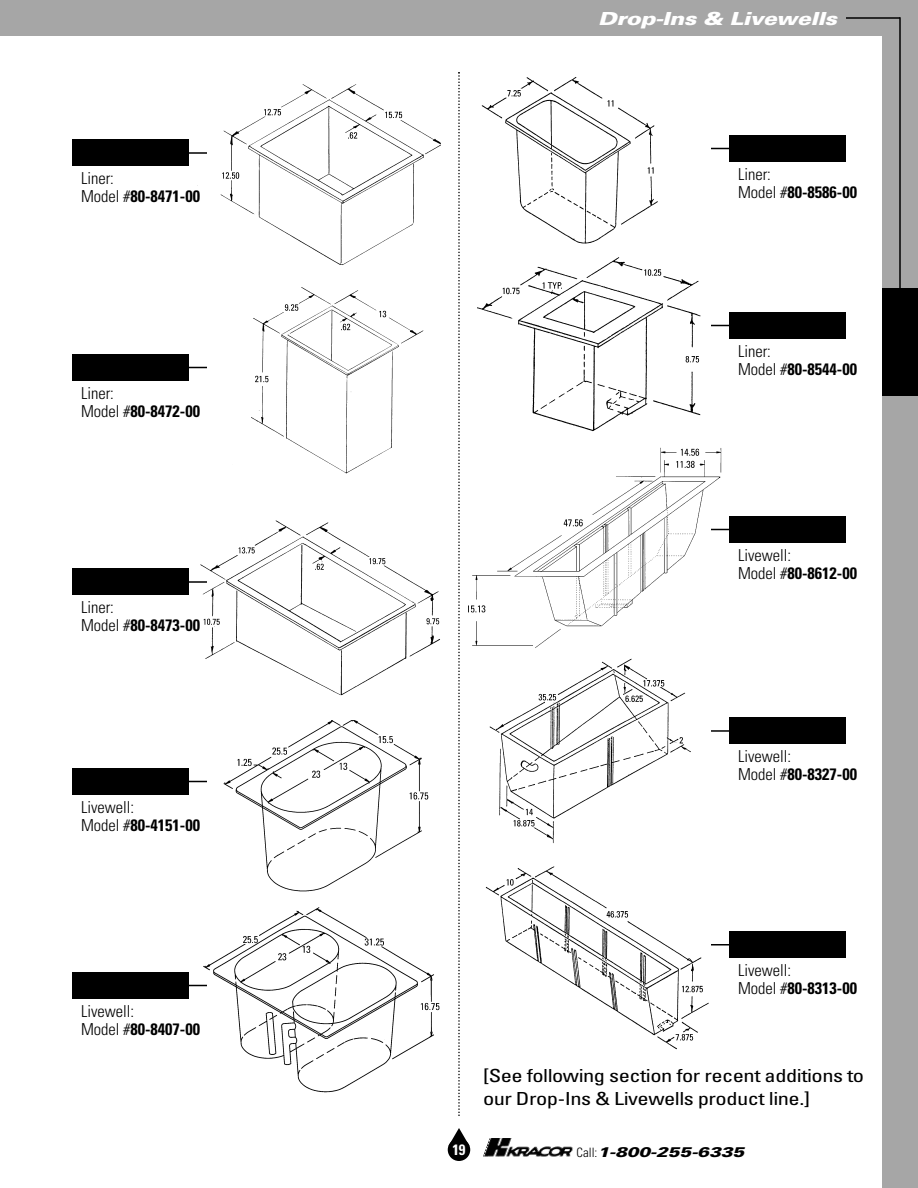
<style>
.page{position:relative;width:918px;height:1188px;background:#a6a6a6}
.page>*{position:absolute;margin:0;border:0;box-sizing:border-box;transform-origin:0 0}
.t1{font:condensed 18px/22.5px "Univers";letter-spacing:-.02em;color:#000;scale:1.25 1}
.t2{font:italic 900 18px "Univers";letter-spacing:-.02em;color:#fff;scale:1.25 1}
.t3{font:300 condensed 16.5px/18px "Univers";color:#000}
.t4{font:700 condensed 15px "Univers";color:#fff}
.t5{font:italic 900 14.1px "Univers";color:#000;scale:1.25 1}
.s1{font-weight:700}
.s2{font-weight:300;font-style:normal;font-stretch:condensed;font-size:12.9px}
</style>
<div class="page">
<div style="left:0;top:36px;width:882px;height:1152px;background:#fff"></div>
<img style="left:481px;top:77px;width:237px;height:167px">
<div style="left:729px;top:135px;width:117px;height:27px;background:#000"></div>
<svg style="left:711px;top:148px;width:18px;height:1px"></svg>
<img style="left:468px;top:447px;width:261px;height:201px">
<div style="left:729px;top:516px;width:117px;height:27px;background:#000"></div>
<svg style="left:711px;top:529px;width:18px;height:1px"></svg>
<img style="left:477px;top:257px;width:252px;height:175px">
<div style="left:729px;top:312px;width:117px;height:27px;background:#000"></div>
<svg style="left:711px;top:325px;width:18px;height:1px"></svg>
<img style="left:489px;top:658px;width:202px;height:185px">
<div style="left:729px;top:717px;width:117px;height:27px;background:#000"></div>
<svg style="left:711px;top:730px;width:18px;height:2px"></svg>
<svg style="left:448px;top:1128px;width:22px;height:18px"></svg>
<div style="left:448px;top:1138px;width:22px;height:23px;background:#000;border-radius:50%"></div>
<div style="left:882px;top:288px;width:36px;height:108px;background:#000"></div>
<svg style="left:458px;top:72px;width:2px;height:1044px"></svg>
<hr style="left:846px;top:17px;width:54px;height:2px;background:#000">
<hr style="left:899px;top:17px;width:2px;height:298px;background:#000">
<img style="left:483px;top:1138px;width:90px;height:19px">
<img style="left:485px;top:866px;width:224px;height:184px">
<div style="left:729px;top:931px;width:117px;height:27px;background:#000"></div>
<svg style="left:711px;top:944px;width:18px;height:2px"></svg>
<img style="left:197px;top:84px;width:244px;height:181px">
<div style="left:72px;top:140px;width:117px;height:26px;background:#000"></div>
<hr style="left:183px;top:152px;width:24px;height:2px;background:#000">
<img style="left:195px;top:287px;width:229px;height:187px">
<div style="left:72px;top:354px;width:117px;height:27px;background:#000"></div>
<svg style="left:189px;top:367px;width:18px;height:1px"></svg>
<img style="left:200px;top:520px;width:240px;height:176px">
<div style="left:72px;top:568px;width:117px;height:28px;background:#000"></div>
<hr style="left:183px;top:581px;width:24px;height:2px;background:#000">
<img style="left:223px;top:720px;width:206px;height:172px">
<div style="left:72px;top:768px;width:117px;height:27px;background:#000"></div>
<svg style="left:189px;top:781px;width:18px;height:1px"></svg>
<img style="left:195px;top:907px;width:245px;height:186px">
<div style="left:72px;top:972px;width:117px;height:27px;background:#000"></div>
<svg style="left:189px;top:985px;width:18px;height:1px"></svg>
<p class="t3" style="left:81px;top:171px;width:121px">Liner:<br>Model #<span class="s1">80-8471-00</span></p>
<p class="t3" style="left:81px;top:386px;width:121px">Liner:<br>Model #<span class="s1">80-8472-00</span></p>
<p class="t3" style="left:81px;top:600px;width:121px">Liner:<br>Model #<span class="s1">80-8473-00</span></p>
<p class="t3" style="left:81px;top:800px;width:121px">Livewell:<br>Model #<span class="s1">80-4151-00</span></p>
<p class="t3" style="left:81px;top:1004px;width:121px">Livewell:<br>Model #<span class="s1">80-8407-00</span></p>
<p class="t2" style="left:598px;top:12px;width:193px">Drop-Ins &amp; Livewells</p>
<p class="t3" style="left:738px;top:167px;width:121px">Liner:<br>Model #<span class="s1">80-8586-00</span></p>
<p class="t3" style="left:738px;top:344px;width:121px">Liner:<br>Model #<span class="s1">80-8544-00</span></p>
<p class="t3" style="left:738px;top:548px;width:121px">Livewell:<br>Model #<span class="s1">80-8612-00</span></p>
<p class="t3" style="left:738px;top:749px;width:121px">Livewell:<br>Model #<span class="s1">80-8327-00</span></p>
<p class="t3" style="left:738px;top:963px;width:121px">Livewell:<br>Model #<span class="s1">80-8313-00</span></p>
<p class="t4" style="left:452px;top:1144px;width:15px">19</p>
<p class="t1" style="left:483px;top:1066px;width:306px">[See following section for recent additions to our Drop-Ins &amp; Livewells product line.]</p>
<p class="t5" style="left:577px;top:1147px;width:136px"><span class="s2">Call:</span>1-800-255-6335</p>
</div>
